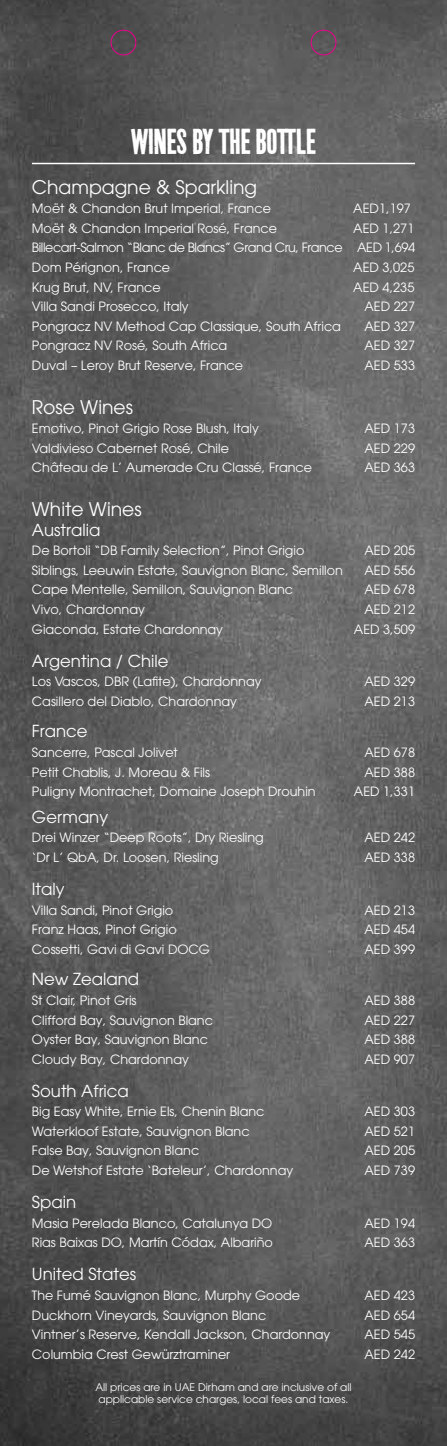
<style>
.page{position:relative;width:447px;height:1446px;background:#fff}
.page>*{position:absolute;margin:0;border:0;box-sizing:border-box;transform-origin:0 0}
.t1{font:36px "Prison Pro AOE";color:#fff}
.t2{font:18.75px "Avant Garde LT";color:#fff}
.t3{font:16.5px "Avant Garde LT";color:#fff}
.t4{font:12.75px/19.5px "Avant Garde LT";color:#fff;text-align:justify}
.t5{font:10.5px/12px "Avant Garde LT";color:#fff}
</style>
<div class="page">
<img style="left:0;top:0;width:446px;height:1446px">
<hr style="left:32px;top:163px;width:383px;height:1px;background:#fff">
<div style="left:111px;top:30px;width:25px;height:25px;border:1px solid #ec008c;border-radius:50%"></div>
<div style="left:310px;top:30px;width:26px;height:25px;border:1px solid #ec008c;border-radius:50%"></div>
<h1 class="t1" style="left:131px;top:119px;width:186px">WINES BY THE BOTTLE</h1>
<h2 class="t2" style="left:32px;top:176px;width:227px">Champagne &amp; Sparkling</h2>
<p class="t4" style="left:32px;top:199px;width:240px">Moët &amp; Chandon Brut Imperial, France</p>
<p class="t4" style="left:353px;top:199px;width:59px">AED1,197</p>
<p class="t4" style="left:32px;top:218px;width:246px">Moët &amp; Chandon Imperial Rosé, France</p>
<p class="t4" style="left:32px;top:218px;width:384px;text-indent:321px">AED 1,271<br>Billecart-Salmon “Blanc de Blancs” Grand Cru, France AED 1,694<br>Dom Pérignon, France</p>
<p class="t4" style="left:353px;top:257px;width:63px">AED 3,025</p>
<p class="t4" style="left:32px;top:277px;width:130px">Krug Brut, NV, France</p>
<p class="t4" style="left:353px;top:277px;width:63px">AED 4,235</p>
<p class="t4" style="left:32px;top:297px;width:158px">Villa Sandi Prosecco, Italy</p>
<p class="t4" style="left:364px;top:297px;width:52px">AED 227</p>
<p class="t4" style="left:32px;top:316px;width:310px">Pongracz NV Method Cap Classique, South Africa</p>
<p class="t4" style="left:364px;top:316px;width:52px">AED 327</p>
<p class="t4" style="left:32px;top:336px;width:197px">Pongracz NV Rosé, South Africa</p>
<p class="t4" style="left:364px;top:336px;width:52px">AED 327</p>
<p class="t4" style="left:32px;top:355px;width:212px">Duval – Leroy Brut Reserve, France</p>
<p class="t4" style="left:364px;top:355px;width:52px">AED 533</p>
<h2 class="t2" style="left:32px;top:396px;width:103px">Rose Wines</h2>
<p class="t4" style="left:32px;top:419px;width:228px">Emotivo, Pinot Grigio Rose Blush, Italy</p>
<p class="t4" style="left:364px;top:419px;width:52px">AED 173</p>
<p class="t4" style="left:32px;top:438px;width:198px">Valdivieso Cabernet Rosé, Chile</p>
<p class="t4" style="left:364px;top:438px;width:52px">AED 229</p>
<p class="t4" style="left:32px;top:458px;width:281px">Château de L’ Aumerade Cru Classé, France</p>
<p class="t4" style="left:364px;top:458px;width:52px">AED 363</p>
<h2 class="t2" style="left:32px;top:498px;width:111px">White Wines</h2>
<p class="t3" style="left:32px;top:520px;width:70px">Australia</p>
<p class="t4" style="left:32px;top:541px;width:274px">De Bortoli “DB Family Selection”, Pinot Grigio</p>
<p class="t4" style="left:364px;top:541px;width:52px">AED 205</p>
<p class="t4" style="left:32px;top:560px;width:312px">Siblings, Leeuwin Estate, Sauvignon Blanc, Semillon</p>
<p class="t4" style="left:364px;top:560px;width:52px">AED 556</p>
<p class="t4" style="left:32px;top:580px;width:262px">Cape Mentelle, Semillon, Sauvignon Blanc</p>
<p class="t4" style="left:364px;top:580px;width:52px">AED 678</p>
<p class="t4" style="left:32px;top:599px;width:114px">Vivo, Chardonnay</p>
<p class="t4" style="left:364px;top:599px;width:52px">AED 212</p>
<p class="t4" style="left:32px;top:619px;width:193px">Giaconda, Estate Chardonnay</p>
<p class="t4" style="left:353px;top:619px;width:63px">AED 3,509</p>
<p class="t3" style="left:32px;top:651px;width:138px">Argentina / Chile</p>
<p class="t4" style="left:32px;top:672px;width:231px">Los Vascos, DBR (Lafite), Chardonnay</p>
<p class="t4" style="left:364px;top:672px;width:52px">AED 329</p>
<p class="t4" style="left:32px;top:691px;width:206px">Casillero del Diablo, Chardonnay</p>
<p class="t4" style="left:364px;top:691px;width:52px">AED 213</p>
<p class="t3" style="left:32px;top:722px;width:57px">France</p>
<p class="t4" style="left:32px;top:742px;width:147px">Sancerre, Pascal Jolivet</p>
<p class="t4" style="left:364px;top:742px;width:52px">AED 678</p>
<p class="t4" style="left:32px;top:762px;width:179px">Petit Chablis, J. Moreau &amp; Fils</p>
<p class="t4" style="left:364px;top:762px;width:52px">AED 388</p>
<p class="t4" style="left:32px;top:782px;width:285px">Puligny Montrachet, Domaine Joseph Drouhin</p>
<p class="t4" style="left:353px;top:782px;width:63px">AED 1,331</p>
<p class="t3" style="left:32px;top:807px;width:78px">Germany</p>
<p class="t4" style="left:32px;top:828px;width:233px">Drei Winzer “Deep Roots”, Dry Riesling</p>
<p class="t4" style="left:364px;top:828px;width:52px">AED 242</p>
<p class="t4" style="left:32px;top:847px;width:188px">‘Dr L’ QbA, Dr. Loosen, Riesling</p>
<p class="t4" style="left:364px;top:847px;width:52px">AED 338</p>
<p class="t3" style="left:32px;top:879px;width:34px">Italy</p>
<p class="t4" style="left:32px;top:900px;width:143px">Villa Sandi, Pinot Grigio</p>
<p class="t4" style="left:364px;top:900px;width:52px">AED 213</p>
<p class="t4" style="left:32px;top:920px;width:146px">Franz Haas, Pinot Grigio</p>
<p class="t4" style="left:364px;top:920px;width:52px">AED 454</p>
<p class="t4" style="left:32px;top:939px;width:179px">Cossetti, Gavi di Gavi DOCG</p>
<p class="t4" style="left:364px;top:939px;width:52px">AED 399</p>
<p class="t3" style="left:32px;top:969px;width:109px">New Zealand</p>
<p class="t4" style="left:32px;top:990px;width:106px">St Clair, Pinot Gris</p>
<p class="t4" style="left:364px;top:990px;width:52px">AED 388</p>
<p class="t4" style="left:32px;top:1010px;width:182px">Clifford Bay, Sauvignon Blanc</p>
<p class="t4" style="left:364px;top:1010px;width:52px">AED 227</p>
<p class="t4" style="left:32px;top:1029px;width:177px">Oyster Bay, Sauvignon Blanc</p>
<p class="t4" style="left:364px;top:1029px;width:52px">AED 388</p>
<p class="t4" style="left:32px;top:1049px;width:158px">Cloudy Bay, Chardonnay</p>
<p class="t4" style="left:364px;top:1049px;width:52px">AED 907</p>
<p class="t3" style="left:32px;top:1081px;width:98px">South Africa</p>
<p class="t4" style="left:32px;top:1102px;width:234px">Big Easy White, Ernie Els, Chenin Blanc</p>
<p class="t4" style="left:364px;top:1102px;width:52px">AED 303</p>
<p class="t4" style="left:32px;top:1121px;width:219px">Waterkloof Estate, Sauvignon Blanc</p>
<p class="t4" style="left:364px;top:1121px;width:52px">AED 521</p>
<p class="t4" style="left:32px;top:1141px;width:169px">False Bay, Sauvignon Blanc</p>
<p class="t4" style="left:364px;top:1141px;width:52px">AED 205</p>
<p class="t4" style="left:32px;top:1160px;width:262px">De Wetshof Estate ‘Bateleur’, Chardonnay</p>
<p class="t4" style="left:364px;top:1160px;width:52px">AED 739</p>
<p class="t3" style="left:32px;top:1192px;width:46px">Spain</p>
<p class="t4" style="left:32px;top:1213px;width:242px">Masia Perelada Blanco, Catalunya DO</p>
<p class="t4" style="left:364px;top:1213px;width:52px">AED 194</p>
<p class="t4" style="left:32px;top:1233px;width:242px">Rias Baixas DO, Martín Códax, Albariño</p>
<p class="t4" style="left:364px;top:1233px;width:52px">AED 363</p>
<p class="t3" style="left:32px;top:1264px;width:106px">United States</p>
<p class="t4" style="left:32px;top:1285px;width:269px">The Fumé Sauvignon Blanc, Murphy Goode</p>
<p class="t4" style="left:364px;top:1285px;width:52px">AED 423</p>
<p class="t4" style="left:32px;top:1305px;width:236px">Duckhorn Vineyards, Sauvignon Blanc</p>
<p class="t4" style="left:364px;top:1305px;width:52px">AED 654</p>
<p class="t4" style="left:32px;top:1324px;width:300px">Vintner’s Reserve, Kendall Jackson, Chardonnay</p>
<p class="t4" style="left:364px;top:1324px;width:52px">AED 545</p>
<p class="t4" style="left:32px;top:1344px;width:199px">Columbia Crest Gewürztraminer</p>
<p class="t4" style="left:364px;top:1344px;width:52px">AED 242</p>
<p class="t5" style="left:95px;top:1381px;width:257px">All prices are in UAE Dirham and are inclusive of all applicable service charges, local fees and taxes.</p>
</div>
